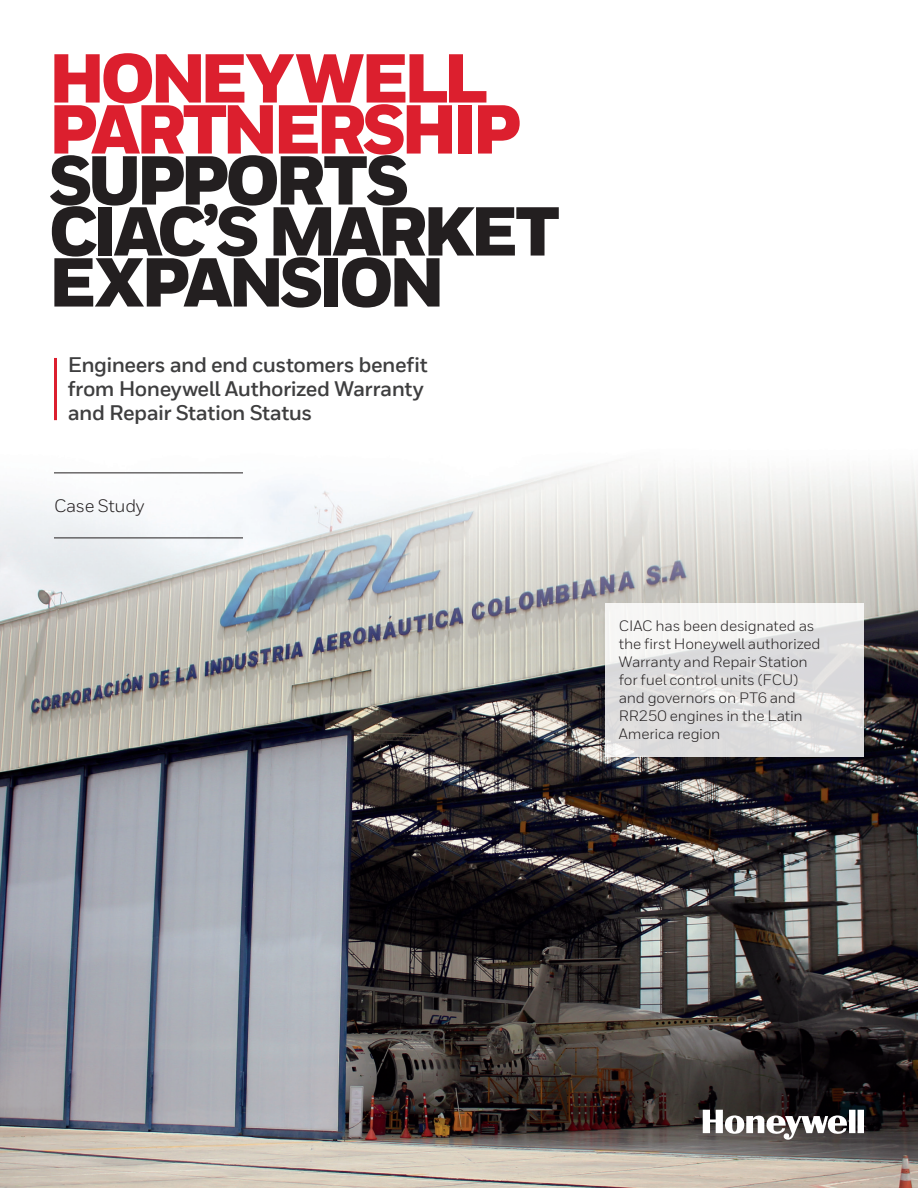
<style>
.page{position:relative;width:918px;height:1188px;background:#fff}
.page>*{position:absolute;margin:0;border:0;box-sizing:border-box;transform-origin:0 0}
._01_Cover__Heading_A{font:900 69px/51px "Honeywell Sans TT";letter-spacing:-.075em;color:#dc1f2e}
._01_Cover__Heading_A-2{font:900 69px/51px "Honeywell Sans TT";letter-spacing:-.07em;color:#231f20}
._02_Cover__Subtitle{font:700 21px/24px "Honeywell Sans TT";letter-spacing:-.025em;color:#3e3e3f}
._03_Cover__Product_N{font:18px "Honeywell Sans";letter-spacing:-.02em;color:#231f20}
._05_Cover__Quote_Tex{font:15px/18px "Honeywell Sans TT";letter-spacing:-.015em;color:#231f20}
.s1{color:#231f20}
</style>
<div class="page">
<img style="left:0;top:420px;width:918px;height:768px">
<svg style="left:703px;top:1110px;width:161px;height:30px"></svg>
<hr style="left:54px;top:472px;width:189px;height:1px;background:#231f20">
<hr style="left:54px;top:538px;width:189px;height:1px;background:#231f20">
<hr style="left:54px;top:358px;width:3px;height:62px;background:#dc1f2e">
<svg style="left:605px;top:603px;width:259px;height:154px;fill:#dfdede"></svg>
<p class="_01_Cover__Heading_A" style="left:49px;top:56px;width:474px">HONEYWELL<br>PARTNERSHIP<br><span class="s1">SUPPORTS</span></p>
<p class="_01_Cover__Heading_A-2" style="left:49px;top:209px;width:513px">CIAC’S MARKET<br>EXPANSION</p>
<p class="_02_Cover__Subtitle" style="left:68px;top:353px;width:362px">Engineers and end customers benefit from Honeywell Authorized Warranty and Repair Station Status</p>
<p class="_03_Cover__Product_N" style="left:54px;top:495px;width:92px">Case Study</p>
<p class="_05_Cover__Quote_Tex" style="left:619px;top:617px;width:203px">CIAC has been designated as the first Honeywell authorized<br>Warranty and Repair Station for fuel control units (FCU) and governors on PT6 and<br>RR250 engines in the Latin<br>America region</p>
</div>
